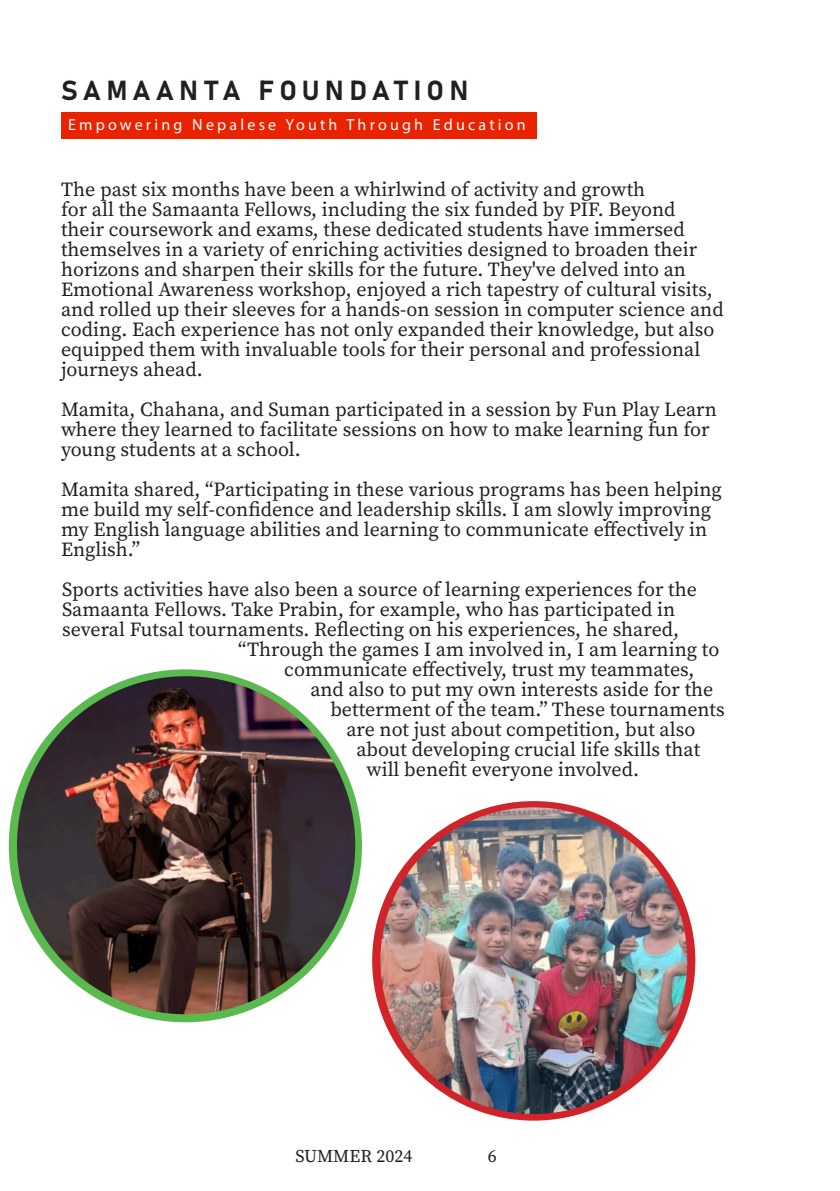
<style>
.page{position:relative;width:840px;height:1191px;background:#fff}
.page>*{position:absolute;margin:0;border:0;box-sizing:border-box;transform-origin:0 0}
.Headline_Text_-_Cent{font:27.2px "Bahnschrift";letter-spacing:.2em;color:#231f20}
.t1{font:20px/20px "Source Serif Variable";color:#231f20}
.t2{font:18px "Source Serif Variable";color:#231f20}
.Headline_Text_-_Cent-2{font:16px "Myriad Pro";letter-spacing:.2em;color:#fff}
</style>
<div class="page">
<div style="left:9px;top:669px;width:353px;height:353px;background:#5ab94f;border-radius:50%"></div>
<img style="left:17px;top:676px;width:338px;height:338px;border-radius:169px">
<hr style="left:0;top:295px;width:1px;height:84px;background:#231f20">
<div style="left:372px;top:801px;width:323px;height:319px;background:#d1232a;border-radius:50%"></div>
<img style="left:380px;top:807px;width:307px;height:307px;border-radius:153px">
<div style="left:61px;top:112px;width:475px;height:27px;background:#e92300"></div>
<p class="Headline_Text_-_Cent" style="left:61px;top:70px;width:409px">SAMAANTA FOUNDATION</p>
<p class="Headline_Text_-_Cent-2" style="left:68px;top:115px;width:459px">Empowering Nepalese Youth Through Education</p>
<p class="t1" style="left:61px;top:179px;width:663px">The past six months have been a whirlwind of activity and growth<br>for all the Samaanta Fellows, including the six funded by PIF. Beyond their coursework and exams, these dedicated students have immersed themselves in a variety of enriching activities designed to broaden their horizons and sharpen their skills for the future. They've delved into an Emotional Awareness workshop, enjoyed a rich tapestry of cultural visits, and rolled up their sleeves for a hands-on session in computer science and coding. Each experience has not only expanded their knowledge, but also equipped them with invaluable tools for their personal and professional journeys ahead.</p>
<p class="t1" style="left:61px;top:399px;width:657px">Mamita, Chahana, and Suman participated in a session by Fun Play Learn where they learned to facilitate sessions on how to make learning fun for young students at a school.</p>
<p class="t1" style="left:61px;top:479px;width:662px">Mamita shared, “Participating in these various programs has been helping me build my self-confidence and leadership skills. I am slowly improving my English language abilities and learning to communicate effectively in English.”</p>
<p class="t1" style="left:62px;top:579px;width:636px">Sports activities have also been a source of learning experiences for the</p>
<p class="t1" style="left:62px;top:599px;width:614px">Samaanta Fellows. Take Prabin, for example, who has participated in</p>
<p class="t1" style="left:62px;top:619px;width:618px">several Futsal tournaments. Reflecting on his experiences, he shared,</p>
<p class="t1" style="left:238px;top:639px;width:482px">“Through the games I am involved in, I am learning to</p>
<p class="t1" style="left:284px;top:659px;width:411px">communicate effectively, trust my teammates,</p>
<p class="t1" style="left:310px;top:679px;width:404px">and also to put my own interests aside for the</p>
<p class="t1" style="left:330px;top:699px;width:396px">betterment of the team.” These tournaments</p>
<p class="t1" style="left:346px;top:719px;width:350px">are not just about competition, but also</p>
<p class="t1" style="left:356px;top:739px;width:345px">about developing crucial life skills that</p>
<p class="t1" style="left:366px;top:759px;width:274px">will benefit everyone involved.</p>
<p class="t2" style="left:295px;top:1143px;width:118px">SUMMER 2024</p>
<p class="t2" style="left:487px;top:1143px;width:10px">6</p>
</div>
